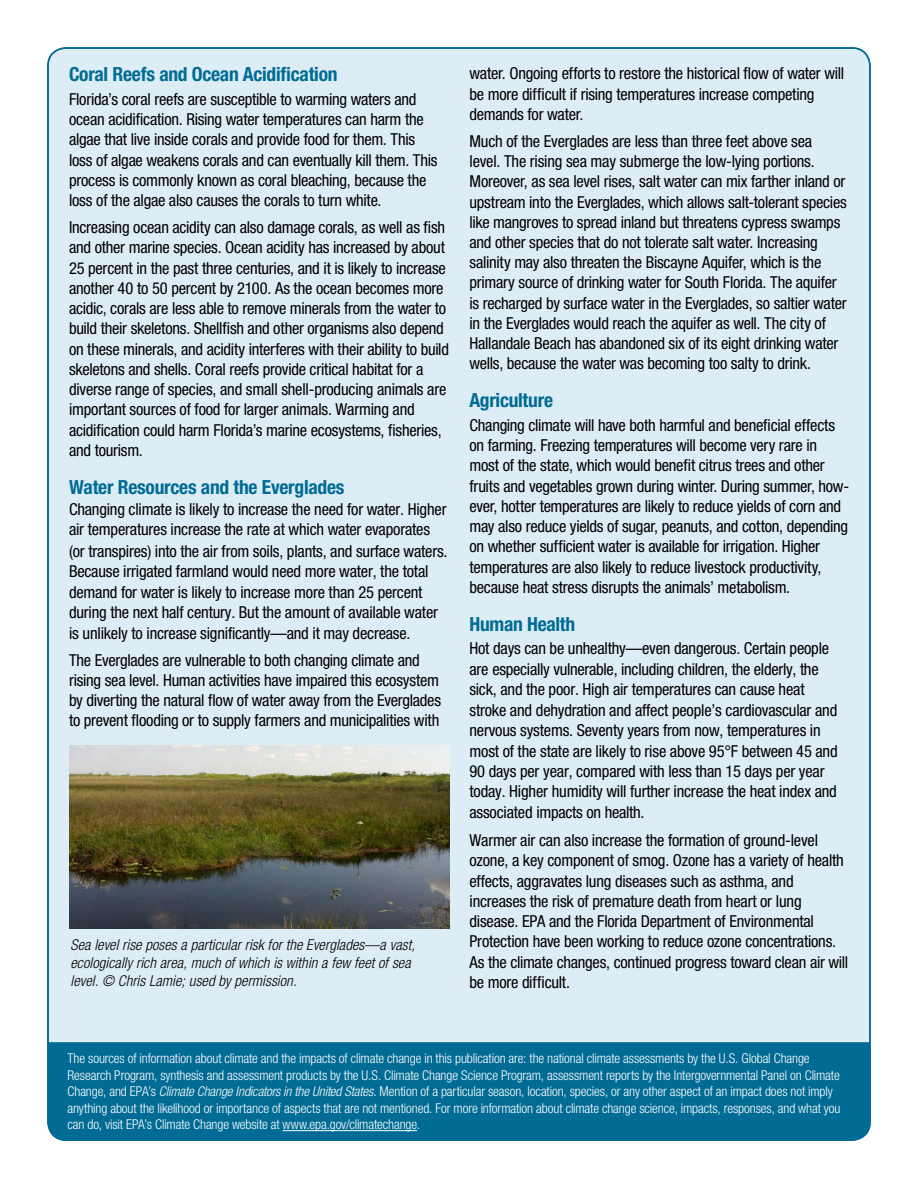
<style>
.page{position:relative;width:918px;height:1188px;background:#fff}
.page>*{position:absolute;margin:0;border:0;box-sizing:border-box;transform-origin:0 0}
.Headers{font:700 condensed 19.5px "Helvetica Neue LT Std";letter-spacing:-.015em;color:#006b94}
.Body_Copy{font:700 condensed 19.5px "Helvetica Neue LT Std";letter-spacing:-.01em;color:#006b94}
.Body_Copy-2{font:condensed 16.5px/20.2px "Helvetica Neue LT Std";letter-spacing:-.01em;color:#000}
.t1{font:italic 300 condensed 15px/18px "Helvetica Neue LT Std";letter-spacing:.005em;color:#000}
.Footer_Text{font:300 condensed 13.5px/16.5px "Helvetica Neue LT Std";letter-spacing:-.01em;color:#fff}
.s1{font-style:italic}
</style>
<div class="page">
<div style="left:48px;top:48px;width:822px;height:1092px;background:#ddedf5;border-radius:18px"></div>
<img style="left:69px;top:745px;width:380px;height:184px">
<div style="left:48px;top:1042px;width:822px;height:99px;background:#006b94"></div>
<hr style="left:283px;top:1130px;width:134px;height:1px;background:#fff">
<p class="Headers" style="left:69px;top:63px;width:270px">Coral Reefs and Ocean Acidification</p>
<p class="Body_Copy-2" style="left:69px;top:89px;width:370px">Florida’s coral reefs are susceptible to warming waters and ocean acidification. Rising water temperatures can harm the algae that live inside corals and provide food for them. This loss of algae weakens corals and can eventually kill them. This process is commonly known as coral bleaching, because the loss of the algae also causes the corals to turn white.</p>
<p class="Body_Copy-2" style="left:69px;top:217px;width:382px">Increasing ocean acidity can also damage corals, as well as fish and other marine species. Ocean acidity has increased by about 25 percent in the past three centuries, and it is likely to increase another 40 to 50 percent by 2100. As the ocean becomes more acidic, corals are less able to remove minerals from the water to build their skeletons. Shellfish and other organisms also depend on these minerals, and acidity interferes with their ability to build skeletons and shells. Coral reefs provide critical habitat for a diverse range of species, and small shell-producing animals are important sources of food for larger animals. Warming and acidification could harm Florida’s marine ecosystems, fisheries, and tourism.</p>
<p class="Body_Copy" style="left:69px;top:475px;width:277px">Water Resources and the Everglades</p>
<p class="Body_Copy-2" style="left:69px;top:499px;width:380px">Changing climate is likely to increase the need for water. Higher air temperatures increase the rate at which water evaporates (or transpires) into the air from soils, plants, and surface waters.<br>Because irrigated farmland would need more water, the total demand for water is likely to increase more than 25 percent during the next half century. But the amount of available water is unlikely to increase significantly—and it may decrease.</p>
<p class="Body_Copy-2" style="left:69px;top:650px;width:374px">The Everglades are vulnerable to both changing climate and rising sea level. Human activities have impaired this ecosystem by diverting the natural flow of water away from the Everglades to prevent flooding or to supply farmers and municipalities with</p>
<p class="t1" style="left:70px;top:936px;width:346px">Sea level rise poses a particular risk for the Everglades—a vast, ecologically rich area, much of which is within a few feet of sea level. © Chris Lamie; used by permission.</p>
<p class="Body_Copy-2" style="left:470px;top:63px;width:376px">water. Ongoing efforts to restore the historical flow of water will be more difficult if rising temperatures increase competing demands for water.</p>
<p class="Body_Copy-2" style="left:469px;top:131px;width:379px">Much of the Everglades are less than three feet above sea level. The rising sea may submerge the low-lying portions.<br>Moreover, as sea level rises, salt water can mix farther inland or upstream into the Everglades, which allows salt-tolerant species like mangroves to spread inland but threatens cypress swamps and other species that do not tolerate salt water. Increasing salinity may also threaten the Biscayne Aquifer, which is the primary source of drinking water for South Florida. The aquifer is recharged by surface water in the Everglades, so saltier water in the Everglades would reach the aquifer as well. The city of Hallandale Beach has abandoned six of its eight drinking water wells, because the water was becoming too salty to drink.</p>
<p class="Headers" style="left:470px;top:389px;width:85px">Agriculture</p>
<p class="Body_Copy-2" style="left:470px;top:415px;width:381px">Changing climate will have both harmful and beneficial effects on farming. Freezing temperatures will become very rare in most of the state, which would benefit citrus trees and other fruits and vegetables grown during winter. During summer, how&shy;ever, hotter temperatures are likely to reduce yields of corn and may also reduce yields of sugar, peanuts, and cotton, depending on whether sufficient water is available for irrigation. Higher temperatures are also likely to reduce livestock productivity, because heat stress disrupts the animals’ metabolism.</p>
<p class="Body_Copy" style="left:470px;top:612px;width:107px">Human Health</p>
<p class="Body_Copy-2" style="left:470px;top:638px;width:370px">Hot days can be unhealthy—even dangerous. Certain people are especially vulnerable, including children, the elderly, the sick, and the poor. High air temperatures can cause heat stroke and dehydration and affect people’s cardiovascular and nervous systems. Seventy years from now, temperatures in most of the state are likely to rise above 95°F between 45 and 90 days per year, compared with less than 15 days per year today. Higher humidity will further increase the heat index and associated impacts on health.</p>
<p class="Body_Copy-2" style="left:469px;top:830px;width:380px">Warmer air can also increase the formation of ground-level ozone, a key component of smog. Ozone has a variety of health effects, aggravates lung diseases such as asthma, and increases the risk of premature death from heart or lung disease. EPA and the Florida Department of Environmental Protection have been working to reduce ozone concentrations.<br>As the climate changes, continued progress toward clean air will be more difficult.</p>
<p class="Footer_Text" style="left:68px;top:1050px;width:774px">The sources of information about climate and the impacts of climate change in this publication are: the national climate assessments by the U.S. Global Change Research Program, synthesis and assessment products by the U.S. Climate Change Science Program, assessment reports by the Intergovernmental Panel on Climate Change, and EPA’s <span class="s1">Climate Change Indicators in the United States</span>. Mention of a particular season, location, species, or any other aspect of an impact does not imply anything about the likelihood or importance of aspects that are not mentioned. For more information about climate change science, impacts, responses, and what you can do, visit EPA’s Climate Change website at www.epa.gov/climatechange.</p>
</div>
